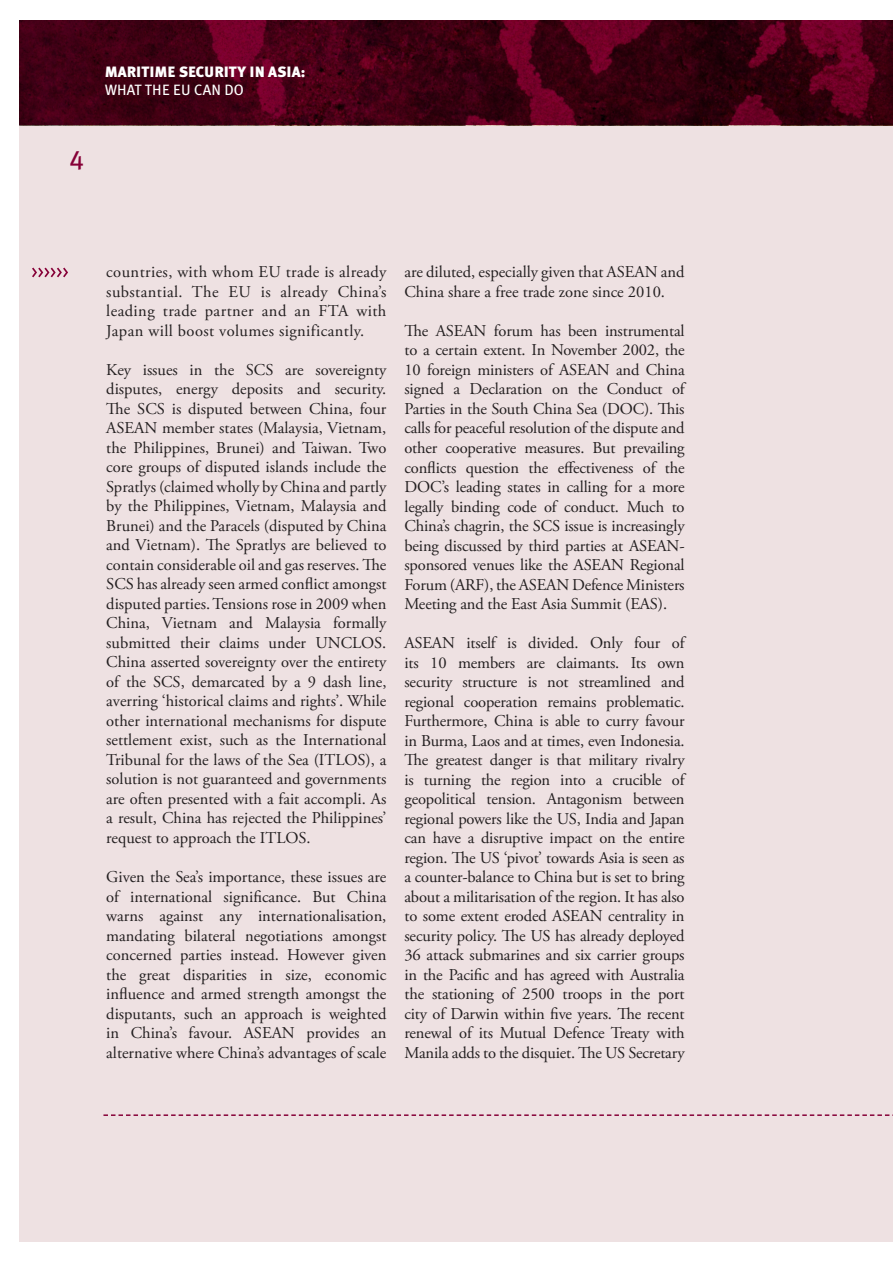
<style>
.page{position:relative;width:893px;height:1263px;background:#fff}
.page>*{position:absolute;margin:0;border:0;box-sizing:border-box;transform-origin:0 0}
.t1{font:27px "Meta Plus Book Caps";color:#860037}
.t2{font:16.5px/19.5px "Adobe Garamond Pro";color:#231f20;text-align:justify}
.t3{font:900 15px "Meta Plus";color:#fff}
.t4{font:15px "Meta Plus";letter-spacing:.005em;color:#fff}
</style>
<div class="page">
<div style="left:20px;top:22px;width:873px;height:1220px;background:#eee1e2"></div>
<img style="left:20px;top:21px;width:873px;height:104px">
<svg style="left:32px;top:268px;width:36px;height:9px"></svg>
<svg style="left:103px;top:1114px;width:790px;height:2px"></svg>
<p class="t3" style="left:105px;top:63px;width:202px">MARITIME SECURITY IN ASIA:</p>
<p class="t4" style="left:105px;top:82px;width:141px">WHAT THE EU CAN DO</p>
<h1 class="t1" style="left:69px;top:144px;width:16px">4</h1>
<p class="t2" style="left:106px;top:263px;width:282px">countries, with whom EU trade is already substantial. The EU is already China’s leading trade partner and an FTA with Japan will boost volumes significantly.</p>
<p class="t2" style="left:106px;top:360px;width:282px">Key issues in the SCS are sovereignty disputes, energy deposits and security.<br>The SCS is disputed between China, four ASEAN member states (Malaysia, Vietnam, the Philippines, Brunei) and Taiwan. Two core groups of disputed islands include the Spratlys (claimed wholly by China and partly by the Philippines, Vietnam, Malaysia and Brunei) and the Paracels (disputed by China and Vietnam). The Spratlys are believed to contain considerable oil and gas reserves. The SCS has already seen armed conflict amongst disputed parties. Tensions rose in 2009 when China, Vietnam and Malaysia formally submitted their claims under UNCLOS.<br>China asserted sovereignty over the entirety of the SCS, demarcated by a 9 dash line, averring ‘historical claims and rights’. While other international mechanisms for dispute settlement exist, such as the International Tribunal for the laws of the Sea (ITLOS), a solution is not guaranteed and governments are often presented with a fait accompli. As a result, China has rejected the Philippines’ request to approach the ITLOS.</p>
<p class="t2" style="left:106px;top:867px;width:282px">Given the Sea’s importance, these issues are of international significance. But China warns against any internationalisation, mandating bilateral negotiations amongst concerned parties instead. However given the great disparities in size, economic influence and armed strength amongst the disputants, such an approach is weighted in China’s favour. ASEAN provides an alternative where China’s advantages of scale</p>
<p class="t2" style="left:404px;top:263px;width:282px">are diluted, especially given that ASEAN and<br>China share a free trade zone since 2010.</p>
<p class="t2" style="left:404px;top:322px;width:282px">The ASEAN forum has been instrumental to a certain extent. In November 2002, the 10 foreign ministers of ASEAN and China signed a Declaration on the Conduct of Parties in the South China Sea (DOC). This calls for peaceful resolution of the dispute and other cooperative measures. But prevailing conflicts question the effectiveness of the DOC’s leading states in calling for a more legally binding code of conduct. Much to China’s chagrin, the SCS issue is increasingly being discussed by third parties at ASEAN&shy;sponsored venues like the ASEAN Regional Forum (ARF), the ASEAN Defence Ministers Meeting and the East Asia Summit (EAS).</p>
<p class="t2" style="left:404px;top:634px;width:282px">ASEAN itself is divided. Only four of its 10 members are claimants. Its own security structure is not streamlined and regional cooperation remains problematic.<br>Furthermore, China is able to curry favour in Burma, Laos and at times, even Indonesia.<br>The greatest danger is that military rivalry is turning the region into a crucible of geopolitical tension. Antagonism between regional powers like the US, India and Japan can have a disruptive impact on the entire region. The US ‘pivot’ towards Asia is seen as a counter-balance to China but is set to bring about a militarisation of the region. It has also to some extent eroded ASEAN centrality in security policy. The US has already deployed 36 attack submarines and six carrier groups in the Pacific and has agreed with Australia the stationing of 2500 troops in the port city of Darwin within five years. The recent renewal of its Mutual Defence Treaty with Manila adds to the disquiet. The US Secretary</p>
</div>
